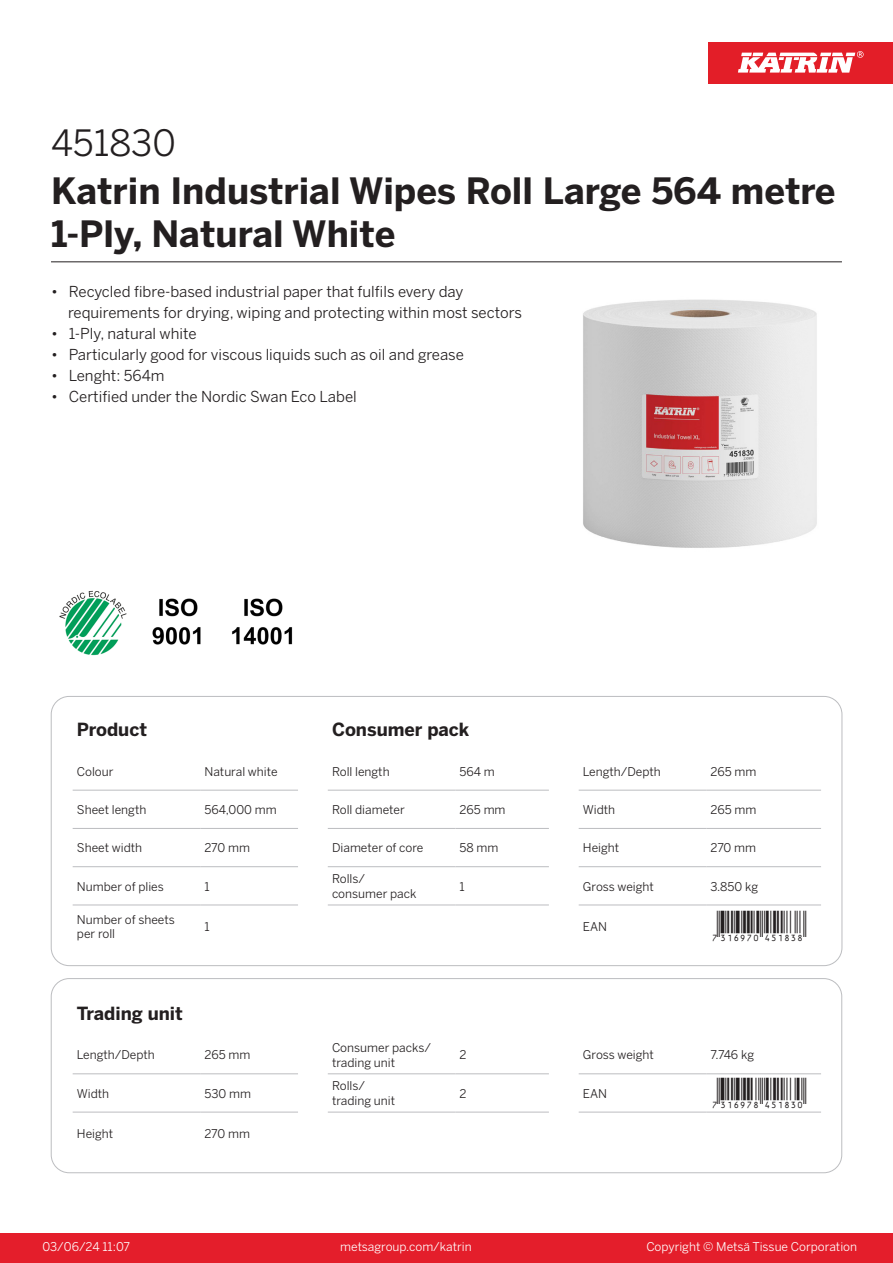
<style>
.page{position:relative;width:893px;height:1263px;background:#fff}
.page>*{position:absolute;margin:0;border:0;box-sizing:border-box;transform-origin:0 0}
.Product_Name{font:700 36px/43.2px "Benton Sans";color:#231f20}
.External_material_co{font:36px "Benton Sans";color:#231f20}
.T_EAN{font:30px "Viisas EAN Matala";color:#231f20}
.T_TableHeader{font:700 18px "Benton Sans";color:#231f20}
.MarketingBullets{font:15px/21px "Benton Sans";color:#231f20}
.T_TableBody{font:12px/14.4px "Benton Sans";color:#231f20}
.t1{font:12px "Benton Sans";color:#fff}
</style>
<div class="page">
<div style="left:0;top:1233px;width:893px;height:30px;background:#e41e2b"></div>
<div style="left:708px;top:43px;width:185px;height:41px;background:#e31e28"></div>
<svg style="left:738px;top:51px;width:126px;height:22px"></svg>
<hr style="left:73px;top:790px;width:127px;height:1px;background:#bcbdc0">
<hr style="left:200px;top:790px;width:98px;height:1px;background:#bcbdc0">
<hr style="left:328px;top:790px;width:127px;height:1px;background:#bcbdc0">
<hr style="left:455px;top:790px;width:94px;height:1px;background:#bcbdc0">
<hr style="left:579px;top:790px;width:127px;height:1px;background:#bcbdc0">
<hr style="left:706px;top:790px;width:115px;height:1px;background:#bcbdc0">
<hr style="left:73px;top:828px;width:127px;height:1px;background:#bcbdc0">
<hr style="left:200px;top:828px;width:98px;height:1px;background:#bcbdc0">
<hr style="left:328px;top:828px;width:127px;height:1px;background:#bcbdc0">
<hr style="left:455px;top:828px;width:94px;height:1px;background:#bcbdc0">
<hr style="left:579px;top:828px;width:127px;height:1px;background:#bcbdc0">
<hr style="left:706px;top:828px;width:115px;height:1px;background:#bcbdc0">
<hr style="left:73px;top:866px;width:127px;height:1px;background:#bcbdc0">
<hr style="left:200px;top:866px;width:98px;height:1px;background:#bcbdc0">
<hr style="left:328px;top:866px;width:127px;height:1px;background:#bcbdc0">
<hr style="left:455px;top:866px;width:94px;height:1px;background:#bcbdc0">
<hr style="left:579px;top:866px;width:127px;height:1px;background:#bcbdc0">
<hr style="left:706px;top:866px;width:115px;height:1px;background:#bcbdc0">
<hr style="left:73px;top:905px;width:127px;height:1px;background:#bcbdc0">
<hr style="left:200px;top:905px;width:98px;height:1px;background:#bcbdc0">
<hr style="left:328px;top:905px;width:127px;height:1px;background:#bcbdc0">
<hr style="left:455px;top:905px;width:94px;height:1px;background:#bcbdc0">
<hr style="left:579px;top:905px;width:127px;height:1px;background:#bcbdc0">
<hr style="left:706px;top:905px;width:115px;height:1px;background:#bcbdc0">
<hr style="left:73px;top:1073px;width:127px;height:1px;background:#bcbdc0">
<hr style="left:200px;top:1073px;width:98px;height:1px;background:#bcbdc0">
<hr style="left:328px;top:1073px;width:127px;height:1px;background:#bcbdc0">
<hr style="left:455px;top:1073px;width:94px;height:1px;background:#bcbdc0">
<hr style="left:579px;top:1073px;width:127px;height:1px;background:#bcbdc0">
<hr style="left:706px;top:1073px;width:115px;height:1px;background:#bcbdc0">
<hr style="left:73px;top:1112px;width:127px;height:1px;background:#bcbdc0">
<hr style="left:200px;top:1112px;width:98px;height:1px;background:#bcbdc0">
<hr style="left:328px;top:1112px;width:127px;height:1px;background:#bcbdc0">
<hr style="left:455px;top:1112px;width:94px;height:1px;background:#bcbdc0">
<hr style="left:579px;top:1112px;width:127px;height:1px;background:#bcbdc0">
<hr style="left:706px;top:1112px;width:115px;height:1px;background:#bcbdc0">
<div style="left:51px;top:978px;width:791px;height:195px;border:1px solid #bcbdc0;border-radius:18px"></div>
<img style="left:583px;top:299px;width:234px;height:249px">
<img style="left:59px;top:590px;width:68px;height:66px">
<img style="left:152px;top:598px;width:49px;height:47px">
<img style="left:232px;top:598px;width:61px;height:47px">
<hr style="left:51px;top:261px;width:791px;height:1px;background:#231f20">
<p class="External_material_co" style="left:51px;top:121px;width:126px">451830</p>
<p class="Product_Name" style="left:51px;top:170px;width:786px">Katrin Industrial Wipes Roll Large 564 metre<br>1-Ply, Natural White</p>
<p class="MarketingBullets" style="left:68px;top:281px;width:455px;text-indent:-17px">• Recycled fibre-based industrial paper that fulfils every day requirements for drying, wiping and protecting within most sectors</p>
<p class="MarketingBullets" style="left:51px;top:323px;width:147px">• 1-Ply, natural white</p>
<p class="MarketingBullets" style="left:51px;top:344px;width:414px">• Particularly good for viscous liquids such as oil and grease</p>
<p class="MarketingBullets" style="left:51px;top:365px;width:115px">• Lenght: 564m</p>
<p class="MarketingBullets" style="left:51px;top:386px;width:307px">• Certified under the Nordic Swan Eco Label</p>
<p class="T_TableHeader" style="left:77px;top:718px;width:72px">Product</p>
<p class="T_TableHeader" style="left:332px;top:718px;width:139px">Consumer pack</p>
<p class="T_TableBody" style="left:77px;top:764px;width:38px">Colour</p>
<p class="T_TableBody" style="left:204px;top:764px;width:75px">Natural white</p>
<p class="T_TableBody" style="left:332px;top:764px;width:59px">Roll length</p>
<p class="T_TableBody" style="left:460px;top:764px;width:37px">564 m</p>
<p class="T_TableBody" style="left:583px;top:764px;width:79px">Length/Depth</p>
<p class="T_TableBody" style="left:710px;top:764px;width:47px">265 mm</p>
<p class="T_TableBody" style="left:77px;top:802px;width:71px">Sheet length</p>
<p class="T_TableBody" style="left:204px;top:802px;width:74px">564,000 mm</p>
<p class="T_TableBody" style="left:332px;top:802px;width:74px">Roll diameter</p>
<p class="T_TableBody" style="left:460px;top:802px;width:47px">265 mm</p>
<p class="T_TableBody" style="left:583px;top:802px;width:34px">Width</p>
<p class="T_TableBody" style="left:710px;top:802px;width:47px">265 mm</p>
<p class="T_TableBody" style="left:77px;top:841px;width:67px">Sheet width</p>
<p class="T_TableBody" style="left:204px;top:841px;width:47px">270 mm</p>
<p class="T_TableBody" style="left:332px;top:841px;width:93px">Diameter of core</p>
<p class="T_TableBody" style="left:460px;top:841px;width:40px">58 mm</p>
<p class="T_TableBody" style="left:583px;top:841px;width:38px">Height</p>
<p class="T_TableBody" style="left:710px;top:841px;width:47px">270 mm</p>
<p class="T_TableBody" style="left:77px;top:879px;width:88px">Number of plies</p>
<p class="T_TableBody" style="left:204px;top:879px;width:7px">1</p>
<p class="T_TableBody" style="left:332px;top:872px;width:35px">Rolls/</p>
<p class="T_TableBody" style="left:332px;top:886px;width:86px">consumer pack</p>
<p class="T_TableBody" style="left:460px;top:879px;width:7px">1</p>
<p class="T_TableBody" style="left:583px;top:879px;width:72px">Gross weight</p>
<p class="T_TableBody" style="left:710px;top:879px;width:49px">3.850 kg</p>
<p class="T_TableBody" style="left:77px;top:912px;width:99px">Number of sheets per roll</p>
<p class="T_TableBody" style="left:204px;top:919px;width:7px">1</p>
<p class="T_TableBody" style="left:583px;top:919px;width:26px">EAN</p>
<p class="T_EAN" style="left:710px;top:911px;width:97px">*7316970451838*</p>
<p class="T_TableHeader" style="left:77px;top:1002px;width:108px">Trading unit</p>
<p class="T_TableBody" style="left:77px;top:1048px;width:79px">Length/Depth</p>
<p class="T_TableBody" style="left:204px;top:1048px;width:47px">265 mm</p>
<p class="T_TableBody" style="left:332px;top:1041px;width:100px">Consumer packs/ trading unit</p>
<p class="T_TableBody" style="left:460px;top:1048px;width:9px">2</p>
<p class="T_TableBody" style="left:583px;top:1048px;width:72px">Gross weight</p>
<p class="T_TableBody" style="left:710px;top:1048px;width:45px">7.746 kg</p>
<p class="T_TableBody" style="left:77px;top:1086px;width:34px">Width</p>
<p class="T_TableBody" style="left:204px;top:1086px;width:48px">530 mm</p>
<p class="T_TableBody" style="left:460px;top:1086px;width:9px">2</p>
<p class="T_TableBody" style="left:583px;top:1086px;width:26px">EAN</p>
<p class="T_EAN" style="left:710px;top:1077px;width:97px">*7316978451830*</p>
<p class="T_TableBody" style="left:332px;top:1079px;width:35px">Rolls/</p>
<p class="T_TableBody" style="left:332px;top:1093px;width:65px">trading unit</p>
<p class="T_TableBody" style="left:77px;top:1126px;width:38px">Height</p>
<p class="T_TableBody" style="left:204px;top:1126px;width:47px">270 mm</p>
<p class="t1" style="left:43px;top:1239px;width:89px">03/06/24 11:07</p>
<p class="t1" style="left:340px;top:1239px;width:133px">metsagroup.com/katrin</p>
<p class="t1" style="left:646px;top:1239px;width:212px">Copyright © Metsä Tissue Corporation</p>
</div>
